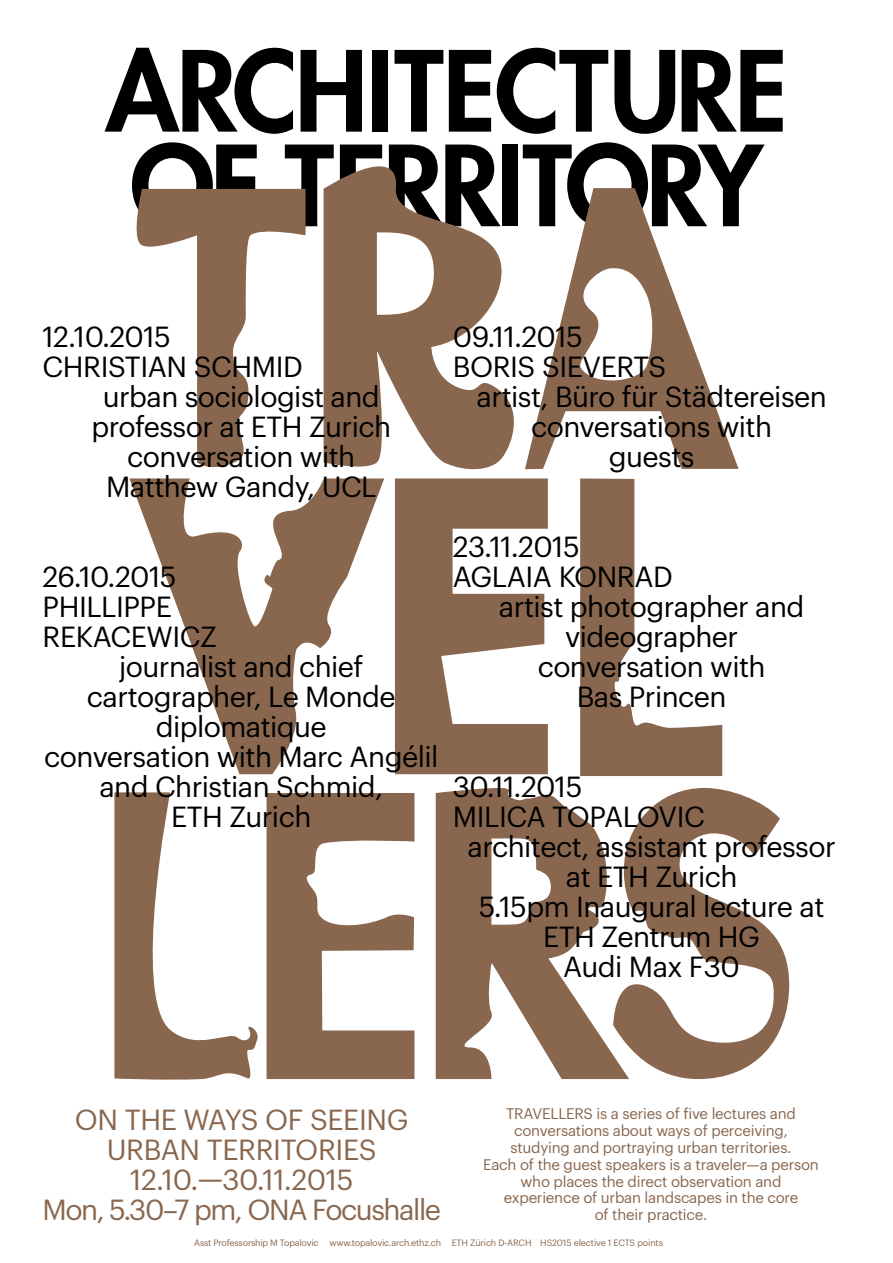
<style>
.page{position:relative;width:893px;height:1263px;background:#fff}
.page>*{position:absolute;margin:0;border:0;box-sizing:border-box;transform-origin:0 0}
.t1{font:800 108.38px/94.7px "Futura LT Pro";letter-spacing:-.025em;color:#000}
.t2{font:28.5px/30px "Graphik";letter-spacing:-.02em;color:#000}
.t3{font:28.5px "Graphik";letter-spacing:-.015em;color:#89674e}
.t4{font:15px "Graphik";letter-spacing:-.015em;color:#89674e}
.t5{font:9px "Graphik";letter-spacing:-.02em;color:#89674e}
</style>
<div class="page">
<svg style="left:525px;top:188px;width:213px;height:281px"></svg>
<svg style="left:136px;top:166px;width:378px;height:304px"></svg>
<svg style="left:395px;top:478px;width:153px;height:296px;fill:#89674e"></svg>
<svg style="left:129px;top:478px;width:255px;height:296px"></svg>
<svg style="left:580px;top:478px;width:142px;height:298px"></svg>
<svg style="left:629px;top:788px;width:160px;height:291px"></svg>
<svg style="left:267px;top:788px;width:362px;height:291px;fill:#89674e"></svg>
<svg style="left:114px;top:792px;width:144px;height:288px"></svg>
<h1 class="t1" style="left:106px;top:40px;width:683px">ARCHITECTURE<br>OF TERRITORY</h1>
<p class="t2" style="left:43px;top:319px;width:130px">12.10.2015</p>
<p class="t2" style="left:43px;top:349px;width:262px">Christian Schmid</p>
<p class="t2" style="left:103px;top:379px;width:279px">urban sociologist and</p>
<p class="t2" style="left:92px;top:409px;width:301px">professor at ETH Zurich</p>
<p class="t2" style="left:127px;top:439px;width:229px">conversation with</p>
<p class="t2" style="left:106px;top:469px;width:272px">Matthew Gandy, UCL</p>
<p class="t2" style="left:43px;top:559px;width:136px">26.10.2015</p>
<p class="t2" style="left:43px;top:589px;width:97px">Phillippe</p>
<p class="t2" style="left:43px;top:619px;width:156px">Rekacewicz</p>
<p class="t2" style="left:119px;top:649px;width:246px">journalist and chief</p>
<p class="t2" style="left:87px;top:679px;width:310px">cartographer, Le Monde</p>
<p class="t2" style="left:156px;top:709px;width:172px">diplomatique</p>
<p class="t2" style="left:44px;top:739px;width:396px">conversation with Marc Angélil</p>
<p class="t2" style="left:99px;top:769px;width:285px">and Christian Schmid,</p>
<p class="t2" style="left:171px;top:799px;width:142px">ETH Zurich</p>
<p class="t2" style="left:453px;top:319px;width:131px">09.11.2015</p>
<p class="t2" style="left:453px;top:349px;width:215px">Boris Sieverts</p>
<p class="t2" style="left:477px;top:379px;width:352px">artist, Büro für Städtereisen</p>
<p class="t2" style="left:531px;top:409px;width:243px">conversations with</p>
<p class="t2" style="left:609px;top:439px;width:87px">guests</p>
<p class="t2" style="left:453px;top:529px;width:128px">23.11.2015<br>Agl</p>
<p class="t2" style="left:507px;top:559px;width:168px">aia Konrad</p>
<p class="t2" style="left:499px;top:589px;width:307px">artist photographer and</p>
<p class="t2" style="left:565px;top:619px;width:175px">videographer</p>
<p class="t2" style="left:538px;top:649px;width:229px">conversation with</p>
<p class="t2" style="left:577px;top:679px;width:151px">Bas Princen</p>
<p class="t2" style="left:453px;top:769px;width:131px">30.11.2015</p>
<p class="t2" style="left:453px;top:799px;width:253px">M ilica TopaloviC</p>
<p class="t2" style="left:468px;top:829px;width:370px">architect, assistant professor</p>
<p class="t2" style="left:566px;top:859px;width:173px">at ETH Zurich</p>
<p class="t2" style="left:479px;top:889px;width:347px">5.15pm I naugural lecture at</p>
<p class="t2" style="left:543px;top:919px;width:218px">ETH Zentrum HG</p>
<p class="t2" style="left:563px;top:949px;width:178px">Audi Max F30</p>
<p class="t4" style="left:506px;top:1102px;width:45px">Travelle</p>
<p class="t4" style="left:574px;top:1102px;width:223px">rs is a series of five lectures and</p>
<p class="t4" style="left:514px;top:1119px;width:275px">conversations about ways of perceiving,</p>
<p class="t4" style="left:510px;top:1136px;width:283px">studying and portraying urban territories.</p>
<p class="t4" style="left:483px;top:1153px;width:337px">Each of the guest speakers is a traveler—a person</p>
<p class="t4" style="left:521px;top:1170px;width:262px">who places the direct observation and</p>
<p class="t4" style="left:504px;top:1187px;width:296px">experience of urban landscapes in the core</p>
<p class="t4" style="left:595px;top:1203px;width:114px">of their practice.</p>
<p class="t5" style="left:194px;top:1236px;width:470px">Asst Professorship M Topalovic www.topalovic.arch.ethz.ch ETH Zürich D-ARCH HS2015 elective 1 ECTS points</p>
<p class="t3" style="left:75px;top:1098px;width:331px">On the Ways of Seeing</p>
<p class="t3" style="left:107px;top:1128px;width:271px">Urban Territories</p>
<p class="t3" style="left:130px;top:1158px;width:225px">12.10.—30.11.2015</p>
<p class="t3" style="left:42px;top:1188px;width:226px">Mon, 5.30–7 pm, ONA</p>
<p class="t3" style="left:312px;top:1188px;width:130px">Focushalle</p>
</div>
